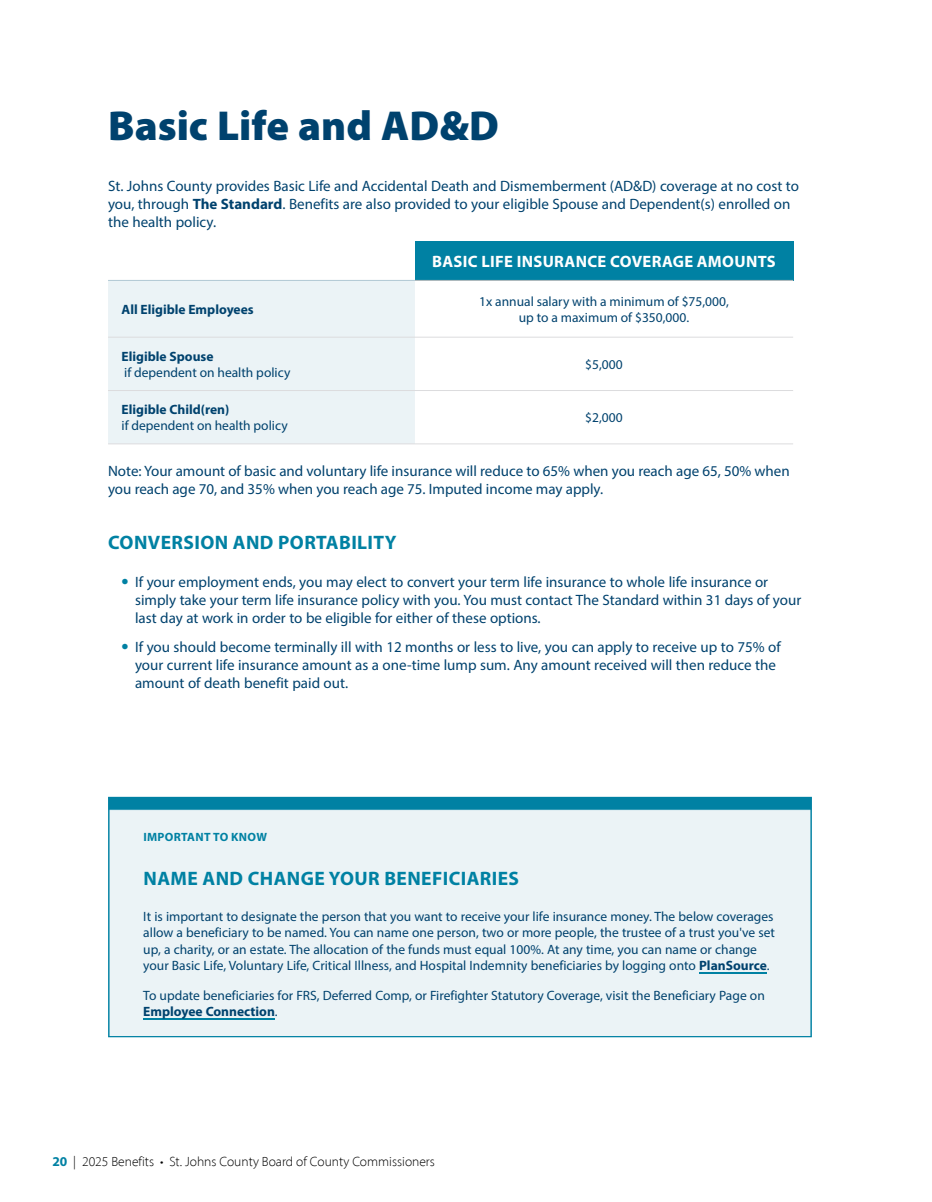
<style>
.page{position:relative;width:932px;height:1202px;background:#fff}
.page>*{position:absolute;margin:0;border:0;box-sizing:border-box;transform-origin:0 0}
.t1{font:900 42px "Myriad Pro";color:#00426e}
.t2{font:700 19.5px "Myriad Pro";letter-spacing:.02em;color:#0081a3}
.t3{font:700 16.5px "Myriad Pro";letter-spacing:.02em;color:#fff}
.t4{font:15px/18px "Myriad Pro";color:#00426e}
.t5{font:13.5px/16.2px "Myriad Pro";color:#00426e}
.t6{font:300 13.5px "Myriad Pro";color:#000}
.t7{font:700 13.5px "Myriad Pro";color:#00426e}
.t8{font:700 12px "Myriad Pro";letter-spacing:.025em;color:#0081a3}
.s1{font-weight:700}
.s2{font-weight:700;font-size:21px;color:#0081a3}
.s3{font-weight:700;color:#0081a3}
</style>
<div class="page">
<svg style="left:108px;top:796px;width:704px;height:242px;background:#dbebf0"></svg>
<div style="left:415px;top:241px;width:378px;height:39px;background:#0081a3"></div>
<div style="left:108px;top:281px;width:307px;height:162px;background:#ebf3f6"></div>
<hr style="left:108px;top:280px;width:307px;height:1px;background:#b0c8d4">
<hr style="left:415px;top:280px;width:378px;height:1px;background:#bcbec0">
<hr style="left:108px;top:337px;width:307px;height:1px;background:#dcdcde">
<hr style="left:415px;top:337px;width:378px;height:1px;background:#dcdcde">
<hr style="left:108px;top:390px;width:307px;height:1px;background:#dcdcde">
<hr style="left:415px;top:390px;width:378px;height:1px;background:#dcdcde">
<hr style="left:108px;top:443px;width:307px;height:1px;background:#dcdcde">
<hr style="left:415px;top:443px;width:378px;height:1px;background:#dcdcde">
<h1 class="t1" style="left:108px;top:97px;width:392px">Basic Life and AD&amp;D</h1>
<p class="t4" style="left:108px;top:177px;width:692px">St. Johns County provides Basic Life and Accidental Death and Dismemberment (AD&amp;D) coverage at no cost to you, through <span class="s1">The Standard</span>. Benefits are also provided to your eligible Spouse and Dependent(s) enrolled on the health policy.</p>
<p class="t3" style="left:432px;top:250px;width:345px">BASIC LIFE INSURANCE COVERAGE AMOUNTS</p>
<p class="t7" style="left:122px;top:300px;width:134px">All Eligible Employees</p>
<p class="t5" style="left:479px;top:293px;width:251px;text-align:center">1x annual salary with a minimum of $75,000, up to a maximum of $350,000.</p>
<p class="t7" style="left:122px;top:347px;width:93px">Eligible Spouse</p>
<p class="t5" style="left:124px;top:364px;width:168px">if dependent on health policy</p>
<p class="t5" style="left:585px;top:356px;width:39px">$5,000</p>
<p class="t7" style="left:122px;top:401px;width:109px">Eligible Child(ren)</p>
<p class="t5" style="left:122px;top:417px;width:168px">if dependent on health policy</p>
<p class="t5" style="left:585px;top:409px;width:39px">$2,000</p>
<p class="t4" style="left:108px;top:462px;width:683px">Note: Your amount of basic and voluntary life insurance will reduce to 65% when you reach age 65, 50% when you reach age 70, and 35% when you reach age 75. Imputed income may apply.</p>
<h2 class="t2" style="left:108px;top:529px;width:290px">CONVERSION AND PORTABILITY</h2>
<p class="t4" style="left:135px;top:573px;width:667px;text-indent:-14px"><span class="s2">•</span> If your employment ends, you may elect to convert your term life insurance to whole life insurance or simply take your term life insurance policy with you. You must contact The Standard within 31 days of your last day at work in order to be eligible for either of these options.</p>
<p class="t4" style="left:135px;top:637px;width:647px;text-indent:-14px"><span class="s2">•</span> If you should become terminally ill with 12 months or less to live, you can apply to receive up to 75% of your current life insurance amount as a one-time lump sum. Any amount received will then reduce the amount of death benefit paid out.</p>
<p class="t8" style="left:143px;top:829px;width:125px">IMPORTANT TO KNOW</p>
<h2 class="t2" style="left:143px;top:865px;width:377px">NAME AND CHANGE YOUR BENEFICIARIES</h2>
<p class="t5" style="left:143px;top:908px;width:633px">It is important to designate the person that you want to receive your life insurance money. The below coverages allow a beneficiary to be named. You can name one person, two or more people, the trustee of a trust you've set up, a charity, or an estate. The allocation of the funds must equal 100%. At any time, you can name or change your Basic Life, Voluntary Life, Critical Illness, and Hospital Indemnity beneficiaries by logging onto <span class="s1">PlanSource</span>.</p>
<p class="t5" style="left:143px;top:986px;width:623px">To update beneficiaries for FRS, Deferred Comp, or Firefighter Statutory Coverage, visit the Beneficiary Page on<br><span class="s1">Employee Connection</span>.</p>
<p class="t6" style="left:52px;top:1153px;width:384px"><span class="s3">20</span> | 2025 Benefits • St. Johns County Board of County Commissioners</p>
</div>
